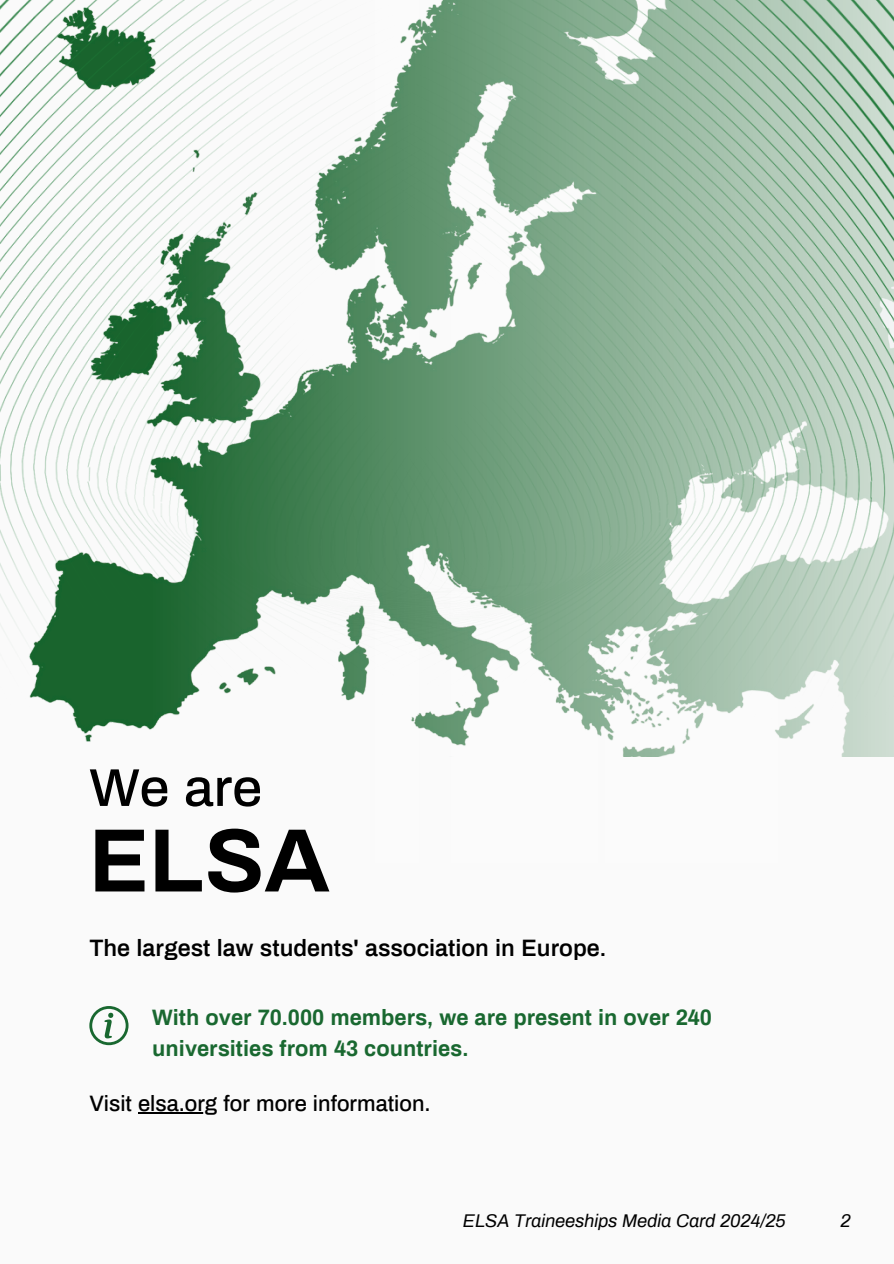
<style>
.page{position:relative;width:894px;height:1264px;background:#fff}
.page>*{position:absolute;margin:0;border:0;box-sizing:border-box;transform-origin:0 0}
.t1{font:700 90px "Archivo";color:#000}
.t2{font:500 53.25px "Archivo";color:#000}
.t3{font:600 23.25px "Archivo";color:#000}
.t4{font:700 21.75px/30.3px "Archivo";color:#196830}
.t5{font:500 21.75px "Archivo";color:#000}
.t6{font:italic 18px "Archivo";color:#000}
</style>
<div class="page">
<div style="left:0;top:0;width:893px;height:1263px;background:#fafafa"></div>
<svg style="left:89px;top:1006px;width:39px;height:39px"></svg>
<hr style="left:138px;top:1112px;width:79px;height:1px;background:#000">
<img style="left:680px;top:0;width:213px;height:757px">
<img style="left:0;top:0;width:680px;height:757px">
<h3 class="t2" style="left:89px;top:759px;width:174px">We are</h3>
<h1 class="t1" style="left:89px;top:812px;width:242px">ELSA</h1>
<h2 class="t3" style="left:89px;top:935px;width:518px">The largest law students' association in Europe.</h2>
<p class="t4" style="left:152px;top:1002px;width:561px">With over 70.000 members, we are present in over 240 universities from 43 countries.</p>
<p class="t5" style="left:89px;top:1091px;width:342px">Visit elsa.org for more information.</p>
<p class="t6" style="left:463px;top:1211px;width:324px">ELSA Traineeships Media Card 2024/25</p>
<p class="t6" style="left:840px;top:1211px;width:12px">2</p>
</div>
